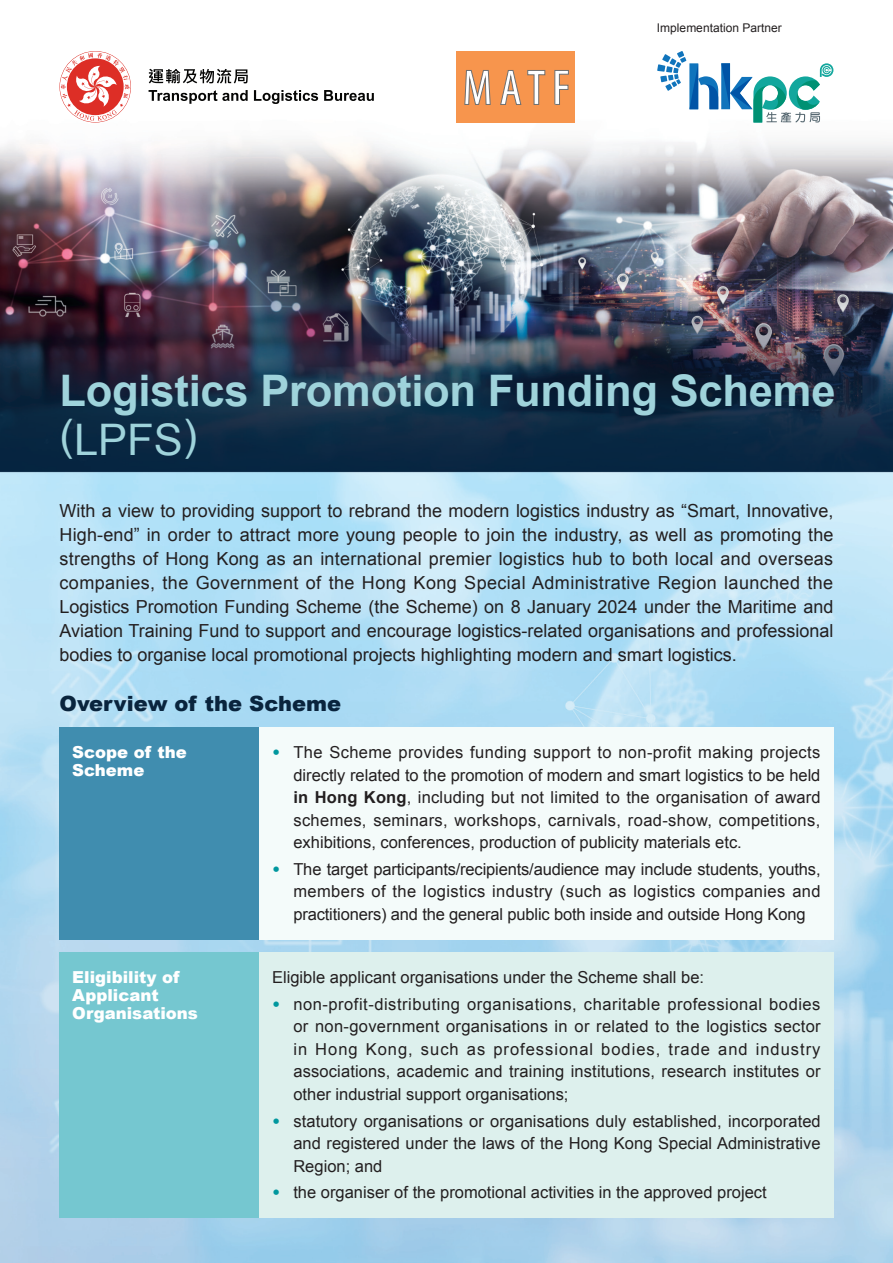
<style>
.page{position:relative;width:893px;height:1263px;background:#fff}
.page>*{position:absolute;margin:0;border:0;box-sizing:border-box;transform-origin:0 0}
.t1{font:700 43.5px "Arial";letter-spacing:-.005em;color:#9fd3db}
.t2{font:43.5px "Arial";color:#9fd3db}
.t3{font:900 21px "Arial";color:#09243d}
.t4{font:18px/24px "Arial";color:#231f20;text-align:justify}
.t5{font:16.5px/22.5px "Arial";color:#231f20;text-align:justify}
.t6{font:900 16.5px/17.9px "Arial";color:#fff}
.t7{font:12px "Arial";color:#231f20}
.s1{font-weight:900;color:#00979e}
.s2{font-weight:700}
</style>
<div class="page">
<img style="left:0;top:51px;width:893px;height:1212px">
<svg style="left:657px;top:51px;width:176px;height:71px"></svg>
<div style="left:456px;top:51px;width:118px;height:71px;background:#f7954d"></div>
<svg style="left:465px;top:70px;width:25px;height:35px"></svg>
<svg style="left:527px;top:70px;width:18px;height:35px"></svg>
<svg style="left:555px;top:70px;width:14px;height:35px"></svg>
<svg style="left:500px;top:70px;width:21px;height:35px"></svg>
<svg style="left:61px;top:53px;width:69px;height:68px"></svg>
<svg style="left:149px;top:69px;width:99px;height:14px"></svg>
<svg style="left:149px;top:90px;width:99px;height:14px"></svg>
<svg style="left:254px;top:90px;width:64px;height:14px"></svg>
<svg style="left:324px;top:90px;width:50px;height:11px"></svg>
<div style="left:60px;top:727px;width:199px;height:212px;background:#408daf"></div>
<div style="left:259px;top:727px;width:574px;height:212px;background:#f4fbfa"></div>
<div style="left:60px;top:952px;width:199px;height:266px;background:#75c7d0"></div>
<div style="left:259px;top:952px;width:574px;height:266px;background:#ddf0ed"></div>
<p class="t7" style="left:657px;top:20px;width:126px">Implementation Partner</p>
<h1 class="t1" style="left:60px;top:362px;width:777px">Logistics Promotion Funding Scheme</h1>
<h1 class="t2" style="left:60px;top:411px;width:139px">(LPFS)</h1>
<p class="t4" style="left:60px;top:499px;width:776px">With a view to providing support to rebrand the modern logistics industry as “Smart, Innovative, High-end” in order to attract more young people to join the industry, as well as promoting the strengths of Hong Kong as an international premier logistics hub to both local and overseas companies, the Government of the Hong Kong Special Administrative Region launched the Logistics Promotion Funding Scheme (the Scheme) on 8 January 2024 under the Maritime and Aviation Training Fund to support and encourage logistics-related organisations and professional bodies to organise local promotional projects highlighting modern and smart logistics.</p>
<p class="t3" style="left:60px;top:688px;width:283px">Overview of the Scheme</p>
<p class="t6" style="left:72px;top:743px;width:116px">Scope of the<br>Scheme</p>
<p class="t5" style="left:293px;top:741px;width:529px;text-indent:-21px"><span class="s1">•</span> The Scheme provides funding support to non-profit making projects directly related to the promotion of modern and smart logistics to be held <span class="s2">in Hong Kong</span>, including but not limited to the organisation of award schemes, seminars, workshops, carnivals, road-show, competitions, exhibitions, conferences, production of publicity materials etc.</p>
<p class="t5" style="left:293px;top:858px;width:529px;text-indent:-21px"><span class="s1">•</span> The target participants/recipients/audience may include students, youths, members of the logistics industry (such as logistics companies and practitioners) and the general public both inside and outside Hong Kong</p>
<p class="t6" style="left:72px;top:968px;width:127px">Eligibility of<br>Applicant<br>Organisations</p>
<p class="t5" style="left:272px;top:966px;width:433px">Eligible applicant organisations under the Scheme shall be:</p>
<p class="t5" style="left:293px;top:993px;width:529px;text-indent:-21px"><span class="s1">•</span> non-profit-distributing organisations, charitable professional bodies or non-government organisations in or related to the logistics sector in Hong Kong, such as professional bodies, trade and industry associations, academic and training institutions, research institutes or other industrial support organisations;</p>
<p class="t5" style="left:293px;top:1110px;width:529px;text-indent:-21px"><span class="s1">•</span> statutory organisations or organisations duly established, incorporated and registered under the laws of the Hong Kong Special Administrative Region; and</p>
<p class="t5" style="left:272px;top:1181px;width:496px"><span class="s1">•</span> the organiser of the promotional activities in the approved project</p>
</div>
